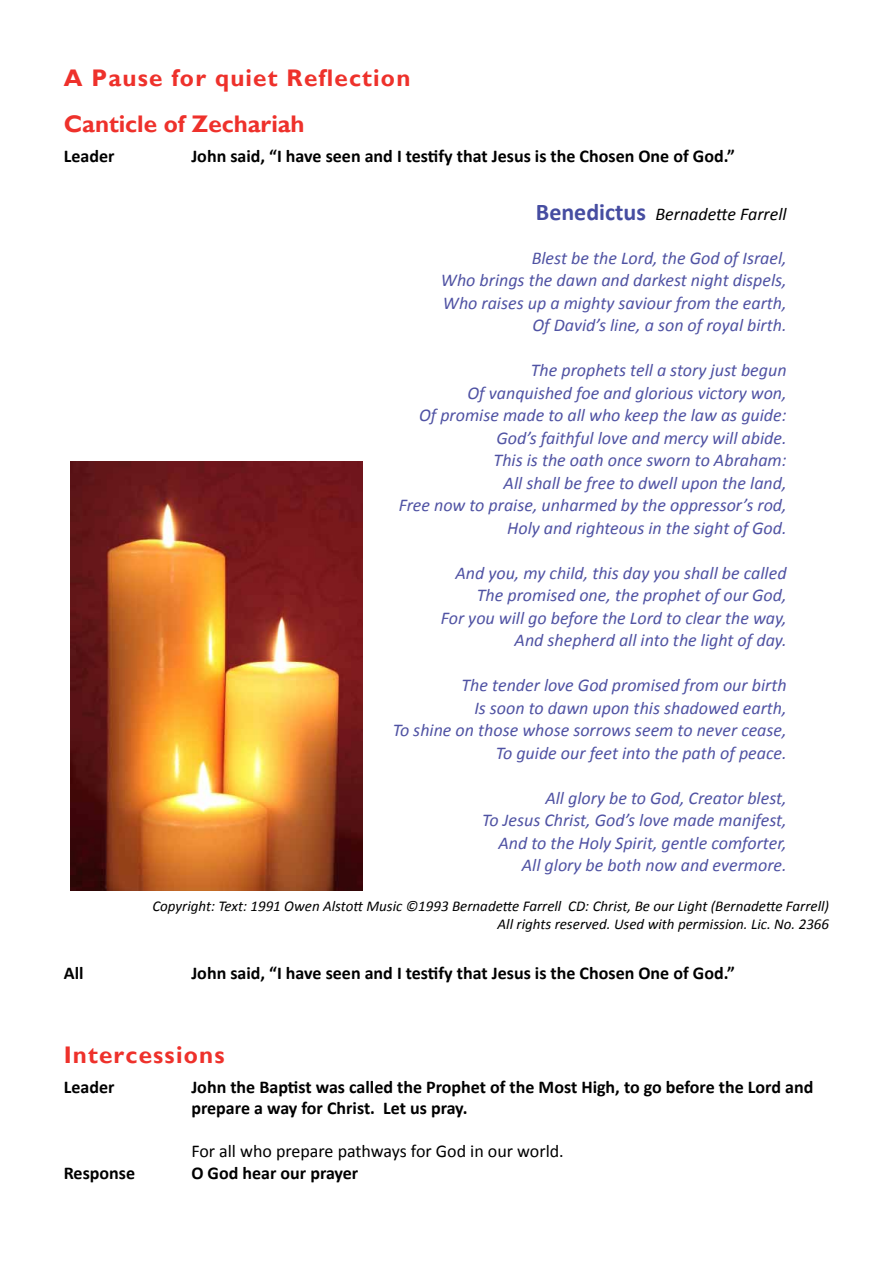
<style>
.page{position:relative;width:893px;height:1263px;background:#fff}
.page>*{position:absolute;margin:0;border:0;box-sizing:border-box;transform-origin:0 0}
.t1{font:700 24px/45.8px "Gill Sans";letter-spacing:.05em;color:#ee312b}
.t2{font:italic 18px/22.5px "Calibri";color:#4f52a3;text-align:right}
.t3{font:700 18px/21.6px "Calibri";color:#000}
.t4{font:18px "Calibri";color:#000}
.t5{font:italic 18px "Calibri";color:#000}
.t6{font:italic 15px/18px "Calibri";color:#000;text-align:right}
.s1{font-weight:700;font-style:normal;font-size:24px;color:#464da1}
</style>
<div class="page">
<img style="left:71px;top:461px;width:291px;height:429px">
<h1 class="t1" style="left:64px;top:55px;width:348px">A Pause for quiet Reflection<br>Canticle of Zechariah</h1>
<p class="t3" style="left:64px;top:145px;width:52px">Leader</p>
<p class="t3" style="left:191px;top:145px;width:545px">John said, “I have seen and I testify that Jesus is the Chosen One of God.”</p>
<p class="t5" style="left:536px;top:201px;width:252px"><span class="s1">Benedictus</span> Bernadette Farrell</p>
<p class="t2" style="left:441px;top:246px;width:347px">Blest be the Lord, the God of Israel,<br>Who brings the dawn and darkest night dispels, Who raises up a mighty saviour from the earth, Of David’s line, a son of royal birth.</p>
<p class="t2" style="left:399px;top:358px;width:389px">The prophets tell a story just begun<br>Of vanquished foe and glorious victory won,<br>Of promise made to all who keep the law as guide:<br>God’s faithful love and mercy will abide.<br>This is the oath once sworn to Abraham:<br>All shall be free to dwell upon the land,<br>Free now to praise, unharmed by the oppressor’s rod, Holy and righteous in the sight of God.</p>
<p class="t2" style="left:441px;top:561px;width:347px">And you, my child, this day you shall be called The promised one, the prophet of our God,<br>For you will go before the Lord to clear the way, And shepherd all into the light of day.</p>
<p class="t2" style="left:393px;top:673px;width:395px">The tender love God promised from our birth<br>Is soon to dawn upon this shadowed earth,<br>To shine on those whose sorrows seem to never cease, To guide our feet into the path of peace.</p>
<p class="t2" style="left:482px;top:786px;width:306px">All glory be to God, Creator blest,<br>To Jesus Christ, God’s love made manifest, And to the Holy Spirit, gentle comforter, All glory be both now and evermore.</p>
<p class="t6" style="left:152px;top:896px;width:678px">Copyright: Text: 1991 Owen Alstott Music ©1993 Bernadette Farrell CD: Christ, Be our Light (Bernadette Farrell)<br>All rights reserved. Used with permission. Lic. No. 2366</p>
<p class="t3" style="left:64px;top:963px;width:21px">All</p>
<p class="t3" style="left:191px;top:963px;width:545px">John said, “I have seen and I testify that Jesus is the Chosen One of God.”</p>
<h1 class="t1" style="left:64px;top:1031px;width:162px">Intercessions</h1>
<p class="t3" style="left:64px;top:1076px;width:52px">Leader</p>
<p class="t3" style="left:191px;top:1076px;width:623px">John the Baptist was called the Prophet of the Most High, to go before the Lord and prepare a way for Christ. Let us pray.</p>
<p class="t4" style="left:191px;top:1140px;width:374px">For all who prepare pathways for God in our world.</p>
<p class="t3" style="left:64px;top:1162px;width:73px">Response</p>
<p class="t3" style="left:191px;top:1162px;width:168px">O God hear our prayer</p>
</div>
